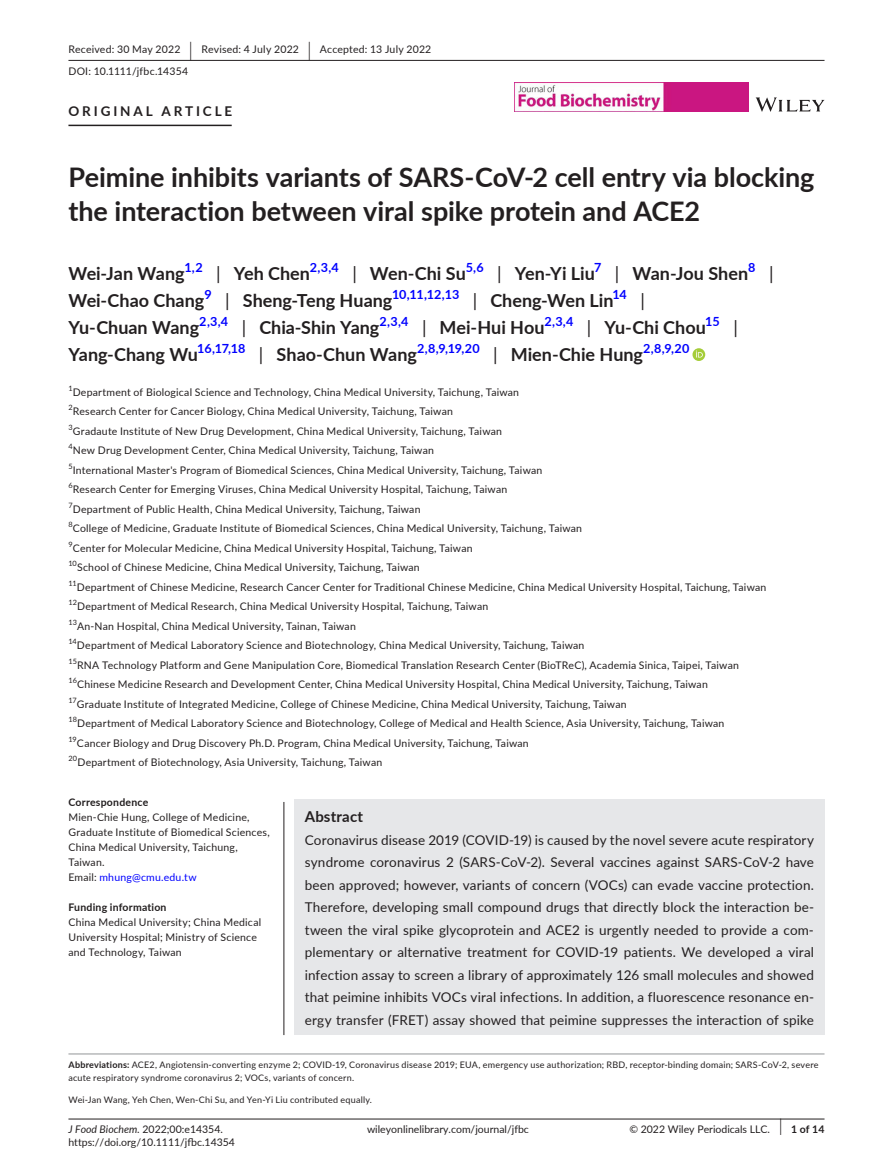
<style>
.page{position:relative;width:893px;height:1174px;background:#fff}
.page>*{position:absolute;margin:0;border:0;box-sizing:border-box;transform-origin:0 0}
.t1{font:700 27px/34.5px "Lato";letter-spacing:-.005em;color:#231f20}
.t2{font:700 18px "Lato";color:#231f20}
.t3{font:18px "Lato";color:#231f20}
.t4{font:700 15px "Lato";letter-spacing:.015em;color:#231f20}
.t5{font:13.5px/22.5px "Lato";letter-spacing:.01em;color:#231f20;text-align:justify}
.t6{font:700 13.5px "Lato";letter-spacing:.215em;color:#231f20}
.t7{font:700 12.6px "Lato";letter-spacing:-.01em;color:#00f}
.t8{font:10.5px/19.5px "Lato";letter-spacing:.02em;color:#231f20}
.t9{font:10.5px "Lato";color:#231f20}
.t10{font:700 10.5px "Lato";letter-spacing:.02em;color:#231f20}
.t11{font:9px/13.5px "Lato";letter-spacing:.025em;color:#231f20}
.t12{font:7.35px "Lato";color:#231f20}
.s1{font-size:19.65px}
.s2{font-weight:400}
.s3{color:#00f}
.s4{font-weight:700}
.s5{font-style:italic}
.s6{font-weight:400;font-size:17.4px}
</style>
<div class="page">
<hr style="left:68px;top:1118px;width:756px;height:1px;background:#231f20">
<svg style="left:756px;top:97px;width:68px;height:15px"></svg>
<img style="left:514px;top:82px;width:234px;height:30px">
<hr style="left:68px;top:60px;width:756px;height:1px;background:#231f20">
<hr style="left:68px;top:125px;width:164px;height:1px;background:#231f20">
<svg style="left:692px;top:348px;width:13px;height:13px"></svg>
<svg style="left:696px;top:350px;width:7px;height:7px"></svg>
<hr style="left:68px;top:1053px;width:756px;height:1px;background:#939598">
<div style="left:294px;top:799px;width:530px;height:236px;background:#e6e7e9"></div>
<hr style="left:284px;top:802px;width:1px;height:233px;background:#231f20">
<p class="t8" style="left:68px;top:38px;width:364px;line-height:21.8px">Received: 30 May 2022 <span class="s1">|</span> Revised: 4 July 2022 <span class="s1">|</span> Accepted: 13 July 2022<br>DOI: 10.1111/jfbc.14354</p>
<p class="t6" style="left:68px;top:101px;width:165px">ORIGINAL ARTICLE</p>
<h1 class="t1" style="left:68px;top:159px;width:747px">Peimine inhibits variants of SARS-CoV-2 cell entry via blocking the interaction between viral spike protein and ACE2</h1>
<h2 class="t2" style="left:68px;top:260px;width:118px">Wei-Jan Wang</h2>
<p class="t7" style="left:184px;top:258px;width:20px">1,2</p>
<h2 class="t2" style="left:216px;top:260px;width:95px"><span class="s2">|</span> Yeh Chen</h2>
<p class="t7" style="left:310px;top:258px;width:30px">2,3,4</p>
<h2 class="t2" style="left:352px;top:260px;width:115px"><span class="s2">|</span> Wen-Chi Su</h2>
<p class="t7" style="left:466px;top:258px;width:19px">5,6</p>
<h2 class="t2" style="left:497px;top:260px;width:99px"><span class="s2">|</span> Yen-Yi Liu</h2>
<p class="t7" style="left:594px;top:258px;width:9px">7</p>
<h2 class="t2" style="left:615px;top:260px;width:135px"><span class="s2">|</span> Wan-Jou Shen</h2>
<p class="t7" style="left:748px;top:258px;width:9px">8</p>
<h2 class="t3" style="left:769px;top:260px;width:6px">|</h2>
<h2 class="t2" style="left:68px;top:287px;width:137px">Wei-Chao Chang</h2>
<p class="t7" style="left:204px;top:285px;width:9px">9</p>
<h2 class="t2" style="left:225px;top:287px;width:169px"><span class="s2">|</span> Sheng-Teng Huang</h2>
<p class="t7" style="left:392px;top:285px;width:69px">10,11,12,13</p>
<h2 class="t2" style="left:473px;top:287px;width:142px"><span class="s2">|</span> Cheng-Wen Lin</h2>
<p class="t7" style="left:613px;top:285px;width:16px">14</p>
<h2 class="t3" style="left:640px;top:287px;width:6px">|</h2>
<h2 class="t2" style="left:68px;top:314px;width:132px">Yu-Chuan Wang</h2>
<p class="t7" style="left:199px;top:312px;width:30px">2,3,4</p>
<h2 class="t2" style="left:242px;top:314px;width:139px"><span class="s2">|</span> Chia-Shin Yang</h2>
<p class="t7" style="left:380px;top:312px;width:30px">2,3,4</p>
<h2 class="t2" style="left:422px;top:314px;width:124px"><span class="s2">|</span> Mei-Hui Hou</h2>
<p class="t7" style="left:544px;top:312px;width:30px">2,3,4</p>
<h2 class="t2" style="left:587px;top:314px;width:120px"><span class="s2">|</span> Yu-Chi Chou</h2>
<p class="t7" style="left:705px;top:312px;width:16px">15</p>
<h2 class="t3" style="left:733px;top:314px;width:6px">|</h2>
<h2 class="t2" style="left:68px;top:341px;width:131px">Yang-Chang Wu</h2>
<p class="t7" style="left:197px;top:339px;width:50px">16,17,18</p>
<h2 class="t2" style="left:259px;top:341px;width:159px"><span class="s2">|</span> Shao-Chun Wang</h2>
<p class="t7" style="left:417px;top:339px;width:64px">2,8,9,19,20</p>
<h2 class="t2" style="left:493px;top:341px;width:151px"><span class="s2">|</span> Mien-Chie Hung</h2>
<p class="t7" style="left:643px;top:339px;width:48px">2,8,9,20</p>
<p class="t12" style="left:68px;top:383px;width:6px">1</p>
<p class="t8" style="left:68px;top:381px;width:699px;text-indent:4px">Department of Biological Science and Technology, China Medical University, Taichung, Taiwan<br><sup>2</sup>Research Center for Cancer Biology, China Medical University, Taichung, Taiwan<br><sup>3</sup>Gradaute Institute of New Drug Development, China Medical University, Taichung, Taiwan<br><sup>4</sup>New Drug Development Center, China Medical University, Taichung, Taiwan<br><sup>5</sup>International Master's Program of Biomedical Sciences, China Medical University, Taichung, Taiwan<br><sup>6</sup>Research Center for Emerging Viruses, China Medical University Hospital, Taichung, Taiwan<br><sup>7</sup>Department of Public Health, China Medical University, Taichung, Taiwan<br><sup>8</sup>College of Medicine, Graduate Institute of Biomedical Sciences, China Medical University, Taichung, Taiwan<br><sup>9</sup>Center for Molecular Medicine, China Medical University Hospital, Taichung, Taiwan<br><sup>10</sup>School of Chinese Medicine, China Medical University, Taichung, Taiwan<br><sup>11</sup>Department of Chinese Medicine, Research Cancer Center for Traditional Chinese Medicine, China Medical University Hospital, Taichung, Taiwan <sup>12</sup>Department of Medical Research, China Medical University Hospital, Taichung, Taiwan<br><sup>13</sup>An-Nan Hospital, China Medical University, Tainan, Taiwan<br><sup>14</sup>Department of Medical Laboratory Science and Biotechnology, China Medical University, Taichung, Taiwan<br><sup>15</sup>RNA Technology Platform and Gene Manipulation Core, Biomedical Translation Research Center (BioTReC), Academia Sinica, Taipei, Taiwan <sup>16</sup>Chinese Medicine Research and Development Center, China Medical University Hospital, China Medical University, Taichung, Taiwan<br><sup>17</sup>Graduate Institute of Integrated Medicine, College of Chinese Medicine, China Medical University, Taichung, Taiwan<br><sup>18</sup>Department of Medical Laboratory Science and Biotechnology, College of Medical and Health Science, Asia University, Taichung, Taiwan <sup>19</sup>Cancer Biology and Drug Discovery Ph.D. Program, China Medical University, Taichung, Taiwan<br><sup>20</sup>Department of Biotechnology, Asia University, Taichung, Taiwan</p>
<p class="t10" style="left:68px;top:794px;width:81px">Correspondence</p>
<p class="t8" style="left:68px;top:809px;width:203px;line-height:15px">Mien-Chie Hung, College of Medicine,<br>Graduate Institute of Biomedical Sciences,<br>China Medical University, Taichung,<br>Taiwan.<br>Email: <span class="s3">mhung@cmu.edu.tw</span></p>
<p class="t10" style="left:68px;top:899px;width:100px">Funding information</p>
<p class="t8" style="left:68px;top:914px;width:194px;line-height:15px">China Medical University; China Medical<br>University Hospital; Ministry of Science and Technology, Taiwan</p>
<h3 class="t4" style="left:305px;top:805px;width:60px">Abstract</h3>
<p class="t5" style="left:305px;top:828px;width:511px">Coronavirus disease 2019 (COVID-19) is caused by the novel severe acute respiratory syndrome coronavirus 2 (SARS-CoV-2). Several vaccines against SARS-CoV-2 have been approved; however, variants of concern (VOCs) can evade vaccine protection.<br>Therefore, developing small compound drugs that directly block the interaction be&shy;tween the viral spike glycoprotein and ACE2 is urgently needed to provide a com&shy;plementary or alternative treatment for COVID-19 patients. We developed a viral infection assay to screen a library of approximately 126 small molecules and showed that peimine inhibits VOCs viral infections. In addition, a fluorescence resonance en&shy;ergy transfer (FRET) assay showed that peimine suppresses the interaction of spike</p>
<p class="t11" style="left:68px;top:1057px;width:752px"><span class="s4">Abbreviations:</span> ACE2, Angiotensin-converting enzyme 2; COVID-19, Coronavirus disease 2019; EUA, emergency use authorization; RBD, receptor-binding domain; SARS-CoV-2, severe acute respiratory syndrome coronavirus 2; VOCs, variants of concern.</p>
<p class="t11" style="left:68px;top:1092px;width:305px">Wei-Jan Wang, Yeh Chen, Wen-Chi Su, and Yen-Yi Liu contributed equally.</p>
<p class="t9" style="left:68px;top:1121px;width:156px"><span class="s5">J Food Biochem.</span> 2022;00:e14354.</p>
<p class="t9" style="left:367px;top:1121px;width:163px">wileyonlinelibrary.com/journal/jfbc</p>
<p class="t10" style="left:779px;top:1121px;width:46px"><span class="s6">|</span> 1 of 14</p>
<p class="t9" style="left:68px;top:1135px;width:168px">https://doi.org/10.1111/jfbc.14354</p>
<p class="t9" style="left:629px;top:1121px;width:142px">© 2022 Wiley Periodicals LLC.</p>
</div>
